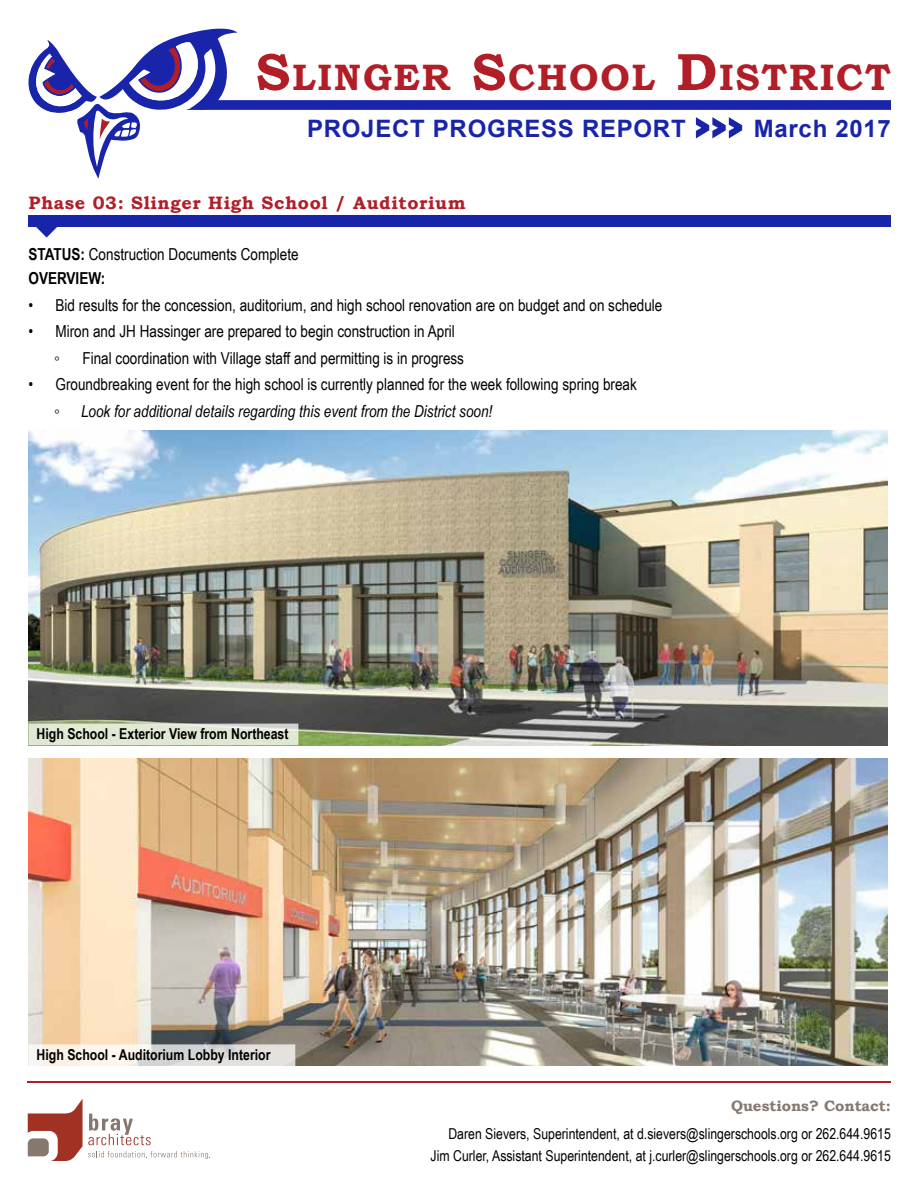
<style>
.page{position:relative;width:918px;height:1188px;background:#fff}
.page>*{position:absolute;margin:0;border:0;box-sizing:border-box;transform-origin:0 0}
.t1{font:700 36.75px "Bookman Old Style";letter-spacing:.05em;color:#b21e28}
.t2{font:700 24px "Arial";letter-spacing:.03em;color:#1825aa}
.t3{font:700 18px "Bookman Old Style";letter-spacing:.035em;color:#b21e28}
.t4{font:16.5px/26.5px "Arial Narrow";color:#000}
.t5{font:italic 16.5px "Arial Narrow";color:#000}
.t6{font:15px/21.8px "Arial Narrow";color:#000;text-align:right}
.t7{font:700 15px "Arial Narrow";color:#000}
.t8{font:700 15px "Bookman Old Style";color:#86786f}
.s1{font-size:52.5px}
.s2{font-size:29.4px}
.s3{font-weight:700}
</style>
<div class="page">
<svg style="left:28px;top:29px;width:863px;height:150px"></svg>
<svg style="left:28px;top:1099px;width:182px;height:62px"></svg>
<hr style="left:27px;top:1081px;width:864px;height:2px;background:#b21e28">
<div style="left:28px;top:216px;width:863px;height:11px;background:#1825aa"></div>
<svg style="left:36px;top:227px;width:21px;height:11px"></svg>
<img style="left:28px;top:431px;width:859px;height:314px">
<img style="left:28px;top:758px;width:859px;height:308px">
<svg style="left:28px;top:1044px;width:267px;height:22px;background:#e7e4df"></svg>
<div style="left:28px;top:724px;width:270px;height:21px;background:#e0e9d3;border:2px solid #fff"></div>
<h1 class="t1" style="left:256px;top:51px;width:637px"><span class="s1">S</span>LINGER <span class="s1">S</span>CHOOL <span class="s1">D</span>ISTRICT</h1>
<h2 class="t2" style="left:307px;top:112px;width:585px">PROJECT PROGRESS REPORT <span class="s2">&gt; &gt; &gt;</span> March 2017</h2>
<p class="t3" style="left:28px;top:190px;width:439px">Phase 03: Slinger High School / Auditorium</p>
<p class="t4" style="left:28px;top:241px;width:272px;line-height:24.3px"><span class="s3">STATUS:</span> Construction Documents Complete<br><span class="s3">OVERVIEW:</span></p>
<p class="t4" style="left:28px;top:291px;width:635px">• Bid results for the concession, auditorium, and high school renovation are on budget and on schedule</p>
<p class="t4" style="left:54px;top:318px;width:402px;text-indent:-26px">• Miron and JH Hassinger are prepared to begin construction in April ◦</p>
<p class="t4" style="left:83px;top:344px;width:383px">Final coordination with Village staff and permitting is in progress</p>
<p class="t4" style="left:54px;top:371px;width:584px;text-indent:-26px">• Groundbreaking event for the high school is currently planned for the week following spring break ◦</p>
<p class="t5" style="left:81px;top:400px;width:413px">Look for additional details regarding this event from the District soon!</p>
<p class="t7" style="left:37px;top:722px;width:253px">High School - Exterior View from Northeast</p>
<p class="t7" style="left:37px;top:1043px;width:235px">High School - Auditorium Lobby Interior</p>
<p class="t8" style="left:731px;top:1095px;width:161px">Questions? Contact:</p>
<p class="t6" style="left:431px;top:1123px;width:462px">Daren Sievers, Superintendent, at d.sievers@slingerschools.org or 262.644.9615<br>Jim Curler, Assistant Superintendent, at j.curler@slingerschools.org or 262.644.9615</p>
</div>
